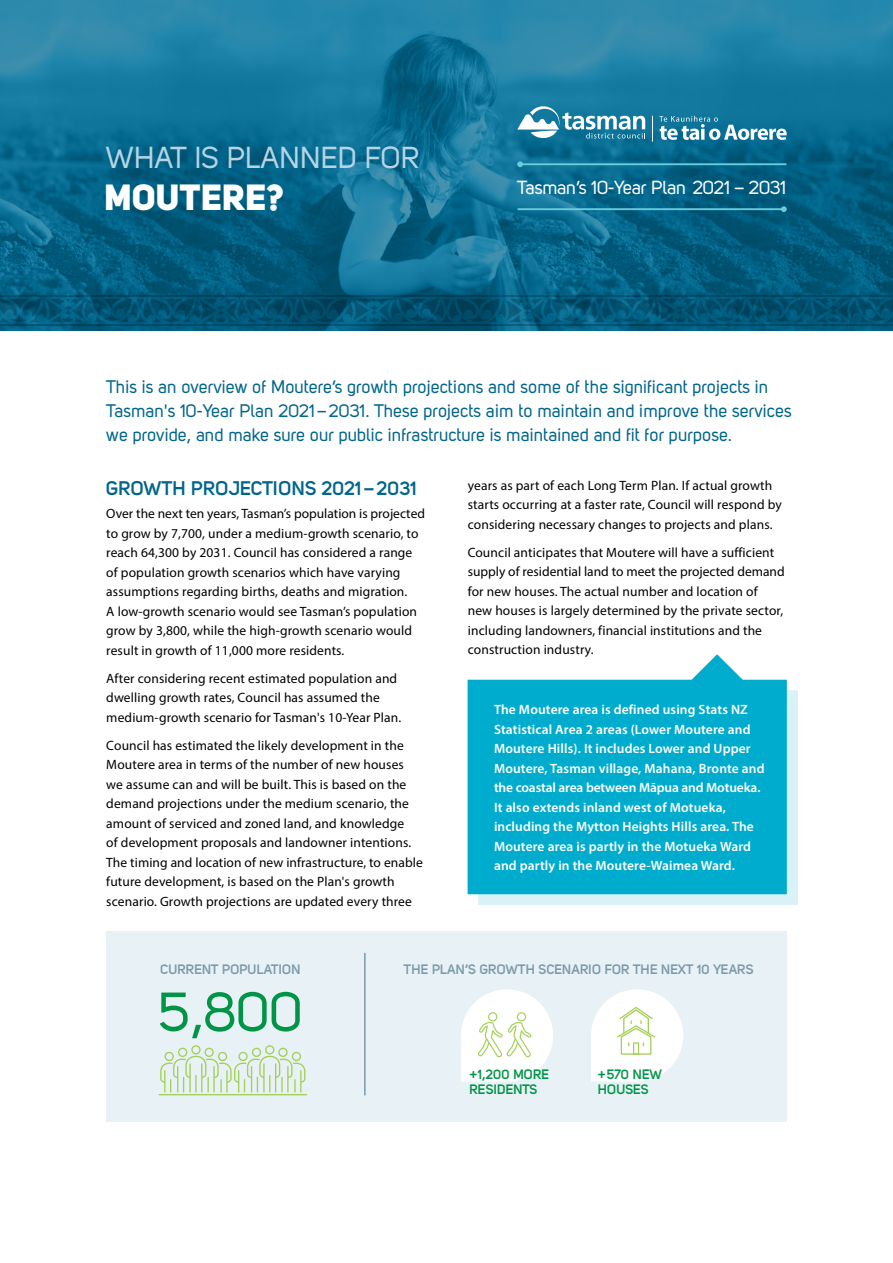
<style>
.page{position:relative;width:893px;height:1263px;background:#fff}
.page>*{position:absolute;margin:0;border:0;box-sizing:border-box;transform-origin:0 0}
.t1{font:55.05px "Uni Sans Regular";color:#009447}
.t2{font:36px "Uni Sans Heavy CAPS";color:#fff}
.t3{font:30px "Uni Sans Regular";color:#b6d4e4}
.t4{font:700 19.5px "Uni Sans Semi";color:#00658b}
.t5{font:18.75px "Uni Sans Regular";letter-spacing:-.015em;color:#fff}
.t6{font:18px/24px "Uni Sans Regular";color:#00658b}
.t7{font:13.5px/19.5px "Myriad Pro";letter-spacing:.01em;color:#000}
.t8{font:600 13.5px/19.5px "Myriad Pro";letter-spacing:.01em;color:#fff}
.t9{font:700 13.5px "Uni Sans Semi";color:#7b9aa9}
.t10{font:700 13.5px/15px "Uni Sans Semi";color:#009447}
</style>
<div class="page">
<img style="left:348px;top:0;width:545px;height:330px">
<img style="left:0;top:0;width:348px;height:330px">
<svg style="left:517px;top:106px;width:128px;height:33px"></svg>
<svg style="left:652px;top:116px;width:1px;height:26px"></svg>
<svg style="left:659px;top:116px;width:128px;height:24px"></svg>
<hr style="left:518px;top:208px;width:268px;height:2px;background:#6acbdb">
<svg style="left:781px;top:206px;width:6px;height:6px"></svg>
<hr style="left:518px;top:163px;width:268px;height:2px;background:#6acbdb">
<svg style="left:517px;top:161px;width:6px;height:6px"></svg>
<div style="left:106px;top:931px;width:681px;height:190px;background:#e7f1f6"></div>
<svg style="left:159px;top:1045px;width:148px;height:50px"></svg>
<div style="left:240px;top:1053px;width:6px;height:7px;background:#e7f1f6;border-radius:50%"></div>
<svg style="left:591px;top:989px;width:92px;height:92px"></svg>
<svg style="left:461px;top:989px;width:92px;height:92px"></svg>
<hr style="left:364px;top:953px;width:2px;height:142px;background:#7b9aa9">
<div style="left:478px;top:664px;width:320px;height:241px;background:#00accd;opacity:.15"></div>
<svg style="left:468px;top:654px;width:319px;height:240px;background:#19b4d1"></svg>
<hr style="left:140px;top:325px;width:153px;height:1px;background:#c7c8ca">
<hr style="left:140px;top:295px;width:153px;height:1px;background:#c7c8ca">
<hr style="left:293px;top:325px;width:153px;height:1px;background:#c7c8ca">
<hr style="left:293px;top:295px;width:153px;height:1px;background:#c7c8ca">
<hr style="left:0;top:325px;width:140px;height:1px;background:#c7c8ca">
<hr style="left:0;top:295px;width:140px;height:1px;background:#c7c8ca">
<hr style="left:600px;top:325px;width:153px;height:1px;background:#c7c8ca">
<hr style="left:600px;top:295px;width:153px;height:1px;background:#c7c8ca">
<hr style="left:753px;top:325px;width:140px;height:1px;background:#c7c8ca">
<hr style="left:753px;top:295px;width:140px;height:1px;background:#c7c8ca">
<hr style="left:446px;top:325px;width:154px;height:1px;background:#c7c8ca">
<hr style="left:446px;top:295px;width:154px;height:1px;background:#c7c8ca">
<svg style="left:0;top:299px;width:893px;height:23px;background:#015271"></svg>
<h3 class="t3" style="left:106px;top:140px;width:315px">WHAT IS PLANNED FOR</h3>
<h2 class="t2" style="left:104px;top:174px;width:181px">MOUTERE?</h2>
<h3 class="t5" style="left:517px;top:176px;width:270px">Tasman’s 10-Year Plan 2021 – 2031</h3>
<p class="t6" style="left:106px;top:375px;width:687px">This is an overview of Moutere’s growth projections and some of the significant projects in<br>Tasman's 10-Year Plan 2021–2031. These projects aim to maintain and improve the services we provide, and make sure our public infrastructure is maintained and fit for purpose.</p>
<h3 class="t4" style="left:106px;top:476px;width:312px">GROWTH PROJECTIONS 2021–2031</h3>
<p class="t7" style="left:106px;top:504px;width:320px">Over the next ten years, Tasman’s population is projected to grow by 7,700, under a medium-growth scenario, to reach 64,300 by 2031. Council has considered a range of population growth scenarios which have varying assumptions regarding births, deaths and migration.<br>A low-growth scenario would see Tasman’s population grow by 3,800, while the high-growth scenario would result in growth of 11,000 more residents.</p>
<p class="t7" style="left:106px;top:668px;width:296px">After considering recent estimated population and dwelling growth rates, Council has assumed the medium-growth scenario for Tasman's 10-Year Plan.</p>
<p class="t7" style="left:106px;top:735px;width:318px">Council has estimated the likely development in the Moutere area in terms of the number of new houses we assume can and will be built. This is based on the demand projections under the medium scenario, the amount of serviced and zoned land, and knowledge<br>of development proposals and landowner intentions.<br>The timing and location of new infrastructure, to enable future development, is based on the Plan's growth scenario. Growth projections are updated every three</p>
<p class="t7" style="left:468px;top:475px;width:316px">years as part of each Long Term Plan. If actual growth starts occurring at a faster rate, Council will respond by considering necessary changes to projects and plans.</p>
<p class="t7" style="left:468px;top:542px;width:318px">Council anticipates that Moutere will have a sufficient supply of residential land to meet the projected demand for new houses. The actual number and location of new houses is largely determined by the private sector, including landowners, financial institutions and the construction industry.</p>
<p class="t8" style="left:494px;top:700px;width:272px">The Moutere area is defined using Stats NZ Statistical Area 2 areas (Lower Moutere and Moutere Hills). It includes Lower and Upper Moutere, Tasman village, Mahana, Bronte and the coastal area between Māpua and Motueka.<br>It also extends inland west of Motueka, including the Mytton Heights Hills area. The Moutere area is partly in the Motueka Ward and partly in the Moutere-Waimea Ward.</p>
<p class="t9" style="left:160px;top:961px;width:142px">CURRENT POPULATION</p>
<p class="t9" style="left:404px;top:961px;width:351px">THE PLAN’S GROWTH SCENARIO FOR THE NEXT 10 YEARS</p>
<h1 class="t1" style="left:159px;top:980px;width:146px">5,800</h1>
<p class="t10" style="left:469px;top:1066px;width:81px">+1,200 MORE<br>RESIDENTS</p>
<p class="t10" style="left:598px;top:1066px;width:66px">+570 NEW<br>HOUSES</p>
</div>
